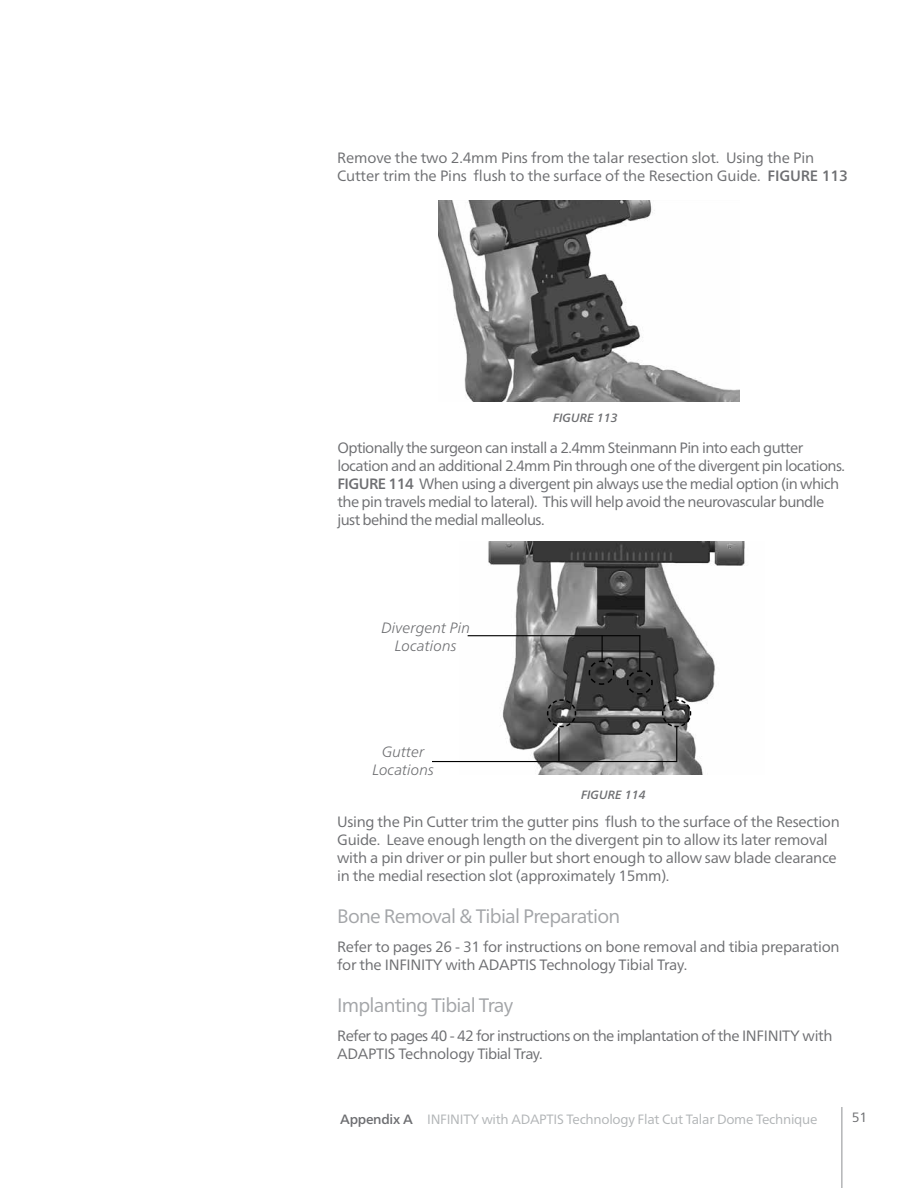
<style>
.page{position:relative;width:918px;height:1188px;background:#fff}
.page>*{position:absolute;margin:0;border:0;box-sizing:border-box;transform-origin:0 0}
.t1{font:19.5px "Frutiger Neue LT Pro";letter-spacing:-.04em;color:#a3a5a8}
.t2{font:15px/18px "Frutiger Neue LT Pro";letter-spacing:-.02em;color:#6d6e71}
.t3{font:15px/18px "Frutiger Neue LT Pro";letter-spacing:-.04em;color:#6d6e71}
.t4{font:italic 300 15px/18px "Frutiger Neue LT Pro";color:#6d6e71;text-align:center}
.t5{font:13.5px "Frutiger Neue LT Pro";letter-spacing:-.02em;color:#b1b4b6}
.t6{font:13.5px "Frutiger Neue LT Pro";color:#6d6e71}
.t7{font:italic 500 12px "Frutiger Neue LT Pro";color:#6d6e71}
.s1{font-weight:500}
.s2{font-weight:500;color:#6d6e71}
</style>
<div class="page">
<hr style="left:841px;top:1107px;width:1px;height:81px;background:#939598">
<img style="left:460px;top:541px;width:285px;height:234px">
<hr style="left:468px;top:635px;width:172px;height:1px;background:#000">
<svg style="left:546px;top:699px;width:31px;height:29px"></svg>
<svg style="left:661px;top:699px;width:31px;height:29px"></svg>
<svg style="left:626px;top:670px;width:28px;height:25px"></svg>
<hr style="left:432px;top:761px;width:245px;height:1px;background:#000">
<hr style="left:639px;top:636px;width:1px;height:35px;background:#000">
<svg style="left:588px;top:636px;width:27px;height:50px"></svg>
<hr style="left:558px;top:727px;width:1px;height:34px;background:#000">
<hr style="left:676px;top:726px;width:1px;height:35px;background:#000">
<img style="left:438px;top:201px;width:302px;height:200px">
<p class="t2" style="left:337px;top:148px;width:512px">Remove the two 2.4mm Pins from the talar resection slot. Using the Pin<br>Cutter trim the Pins flush to the surface of the Resection Guide. <span class="s1">FIGURE 113</span></p>
<p class="t7" style="left:553px;top:411px;width:66px">FIGURE 113</p>
<p class="t3" style="left:338px;top:439px;width:509px">Optionally the surgeon can install a 2.4mm Steinmann Pin into each gutter location and an additional 2.4mm Pin through one of the divergent pin locations.<br><span class="s1">FIGURE 114</span> When using a divergent pin always use the medial option (in which the pin travels medial to lateral). This will help avoid the neurovascular bundle just behind the medial malleolus.</p>
<p class="t4" style="left:381px;top:619px;width:90px">Divergent Pin<br>Locations</p>
<p class="t4" style="left:372px;top:743px;width:63px">Gutter<br>Locations</p>
<p class="t7" style="left:581px;top:787px;width:66px">FIGURE 114</p>
<p class="t2" style="left:337px;top:812px;width:504px">Using the Pin Cutter trim the gutter pins flush to the surface of the Resection Guide. Leave enough length on the divergent pin to allow its later removal with a pin driver or pin puller but short enough to allow saw blade clearance in the medial resection slot (approximately 15mm).</p>
<h1 class="t1" style="left:337px;top:904px;width:285px">Bone Removal &amp; Tibial Preparation</h1>
<p class="t2" style="left:337px;top:938px;width:504px">Refer to pages 26 - 31 for instructions on bone removal and tibia preparation for the INFINITY with ADAPTIS Technology Tibial Tray.</p>
<h1 class="t1" style="left:337px;top:994px;width:178px">Implanting Tibial Tray</h1>
<p class="t3" style="left:337px;top:1027px;width:497px">Refer to pages 40 - 42 for instructions on the implantation of the INFINITY with<br>ADAPTIS Technology Tibial Tray.</p>
<p class="t5" style="left:340px;top:1111px;width:479px"><span class="s2">Appendix A</span> INFINITY with ADAPTIS Technology Flat Cut Talar Dome Technique</p>
<p class="t6" style="left:852px;top:1109px;width:17px">51</p>
</div>
